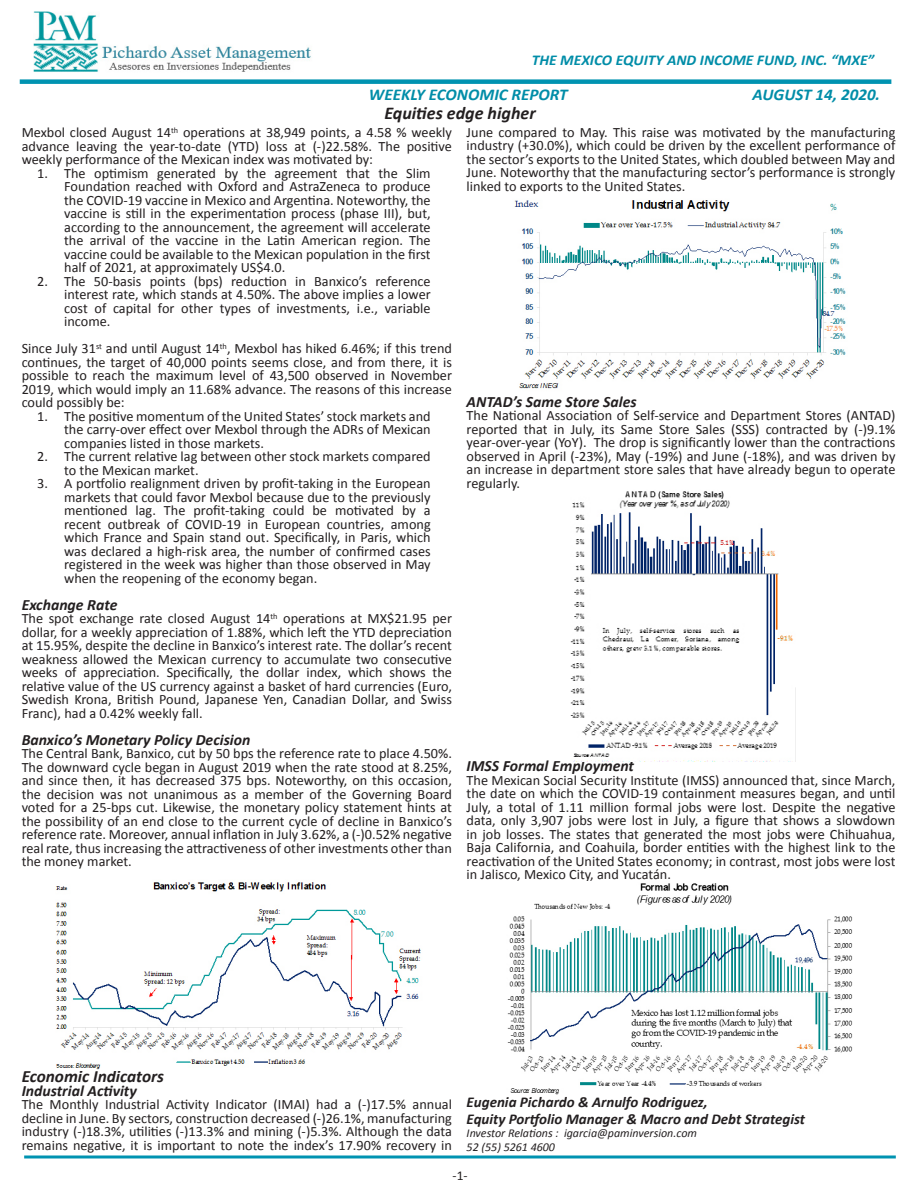
<style>
.page{position:relative;width:918px;height:1188px;background:#fff}
.page>*{position:absolute;margin:0;border:0;box-sizing:border-box;transform-origin:0 0}
.TITULO_DE_GRAFICAS{font:italic 700 18px "Calibri";color:#231f20}
.TITULO_DE_TEXTO{font:italic 700 17.25px "Calibri";color:#231f20}
.TITULO_DE_GRAFICAS-2{font:italic 700 16.5px "Calibri";color:#008da8}
.TITULO_DE_TEXTO-2{font:italic 700 15.75px "Calibri";color:#231f20}
.TITULO_DE_TEXTO-3{font:italic 700 15px "Calibri";color:#231f20}
.TITULO{font:italic 700 15px "Calibri";color:#008da8}
.TITULO_DE_TEXTO-4{font:14.25px/13.5px "Calibri";color:#231f20;text-align:justify}
.MXE{font:14.25px/13.5px "Calibri";color:#231f20;text-align:justify}
.TEXTO{font:13.5px "Calibri";color:#231f20}
.TITULO_DE_TEXTO-5{font:italic 12px "Calibri";color:#231f20}
</style>
<div class="page">
<div style="left:20px;top:79px;width:871px;height:5px;background:#0093b1"></div>
<hr style="left:24px;top:1155px;width:872px;height:3px;background:#0093b1">
<img style="left:33px;top:11px;width:278px;height:61px">
<img style="left:55px;top:882px;width:366px;height:188px">
<img style="left:514px;top:200px;width:332px;height:189px">
<img style="left:507px;top:883px;width:346px;height:212px">
<img style="left:571px;top:491px;width:225px;height:271px">
<p class="TITULO" style="left:532px;top:51px;width:344px">THE MEXICO EQUITY AND INCOME FUND, INC. “MXE”</p>
<p class="TITULO_DE_GRAFICAS" style="left:384px;top:102px;width:153px">Equities edge higher</p>
<p class="TITULO_DE_GRAFICAS-2" style="left:369px;top:84px;width:200px">WEEKLY ECONOMIC REPORT</p>
<p class="TITULO_DE_GRAFICAS-2" style="left:753px;top:84px;width:129px">AUGUST 14, 2020.</p>
<p class="TITULO_DE_TEXTO-4" style="left:22px;top:126px;width:432px">Mexbol closed August 14<sup>th</sup> operations at 38,949 points, a 4.58 % weekly advance leaving the year-to-date (YTD) loss at (-)22.58%. The positive weekly performance of the Mexican index was motivated by:</p>
<p class="MXE" style="left:64px;top:166px;width:368px">The optimism generated by the agreement that the Slim Foundation reached with Oxford and AstraZeneca to produce the COVID-19 vaccine in Mexico and Argentina. Noteworthy, the vaccine is still in the experimentation process (phase III), but, according to the announcement, the agreement will accelerate the arrival of the vaccine in the Latin American region. The vaccine could be available to the Mexican population in the first half of 2021, at approximately US$4.0.</p>
<p class="MXE" style="left:64px;top:274px;width:368px">The 50-basis points (bps) reduction in Banxico’s reference interest rate, which stands at 4.50%. The above implies a lower cost of capital for other types of investments, i.e., variable income.</p>
<p class="TITULO_DE_TEXTO-4" style="left:22px;top:342px;width:432px">Since July 31<sup>st</sup> and until August 14<sup>th</sup>, Mexbol has hiked 6.46%; if this trend continues, the target of 40,000 points seems close, and from there, it is possible to reach the maximum level of 43,500 observed in November 2019, which would imply an 11.68% advance. The reasons of this increase could possibly be:</p>
<p class="MXE" style="left:64px;top:409px;width:368px">The positive momentum of the United States’ stock markets and the carry-over effect over Mexbol through the ADRs of Mexican companies listed in those markets.</p>
<p class="MXE" style="left:64px;top:450px;width:368px">The current relative lag between other stock markets compared to the Mexican market.</p>
<p class="MXE" style="left:64px;top:477px;width:368px">A portfolio realignment driven by profit-taking in the European markets that could favor Mexbol because due to the previously mentioned lag. The profit-taking could be motivated by a recent outbreak of COVID-19 in European countries, among which France and Spain stand out. Specifically, in Paris, which was declared a high-risk area, the number of confirmed cases registered in the week was higher than those observed in May when the reopening of the economy began.</p>
<p class="TITULO_DE_TEXTO-2" style="left:22px;top:595px;width:97px">Exchange Rate</p>
<p class="TITULO_DE_TEXTO-4" style="left:22px;top:612px;width:432px">The spot exchange rate closed August 14<sup>th</sup> operations at MX$21.95 per dollar, for a weekly appreciation of 1.88%, which left the YTD depreciation at 15.95%, despite the decline in Banxico’s interest rate. The dollar’s recent weakness allowed the Mexican currency to accumulate two consecutive weeks of appreciation. Specifically, the dollar index, which shows the relative value of the US currency against a basket of hard currencies (Euro, Swedish Krona, British Pound, Japanese Yen, Canadian Dollar, and Swiss Franc), had a 0.42% weekly fall.</p>
<p class="TITULO_DE_TEXTO-2" style="left:22px;top:730px;width:230px">Banxico’s Monetary Policy Decision</p>
<p class="TITULO_DE_TEXTO-4" style="left:22px;top:747px;width:432px">The Central Bank, Banxico, cut by 50 bps the reference rate to place 4.50%.<br>The downward cycle began in August 2019 when the rate stood at 8.25%, and since then, it has decreased 375 bps. Noteworthy, on this occasion, the decision was not unanimous as a member of the Governing Board voted for a 25-bps cut. Likewise, the monetary policy statement hints at the possibility of an end close to the current cycle of decline in Banxico’s reference rate. Moreover, annual inflation in July 3.62%, a (-)0.52% negative real rate, thus increasing the attractiveness of other investments other than the money market.</p>
<p class="TITULO_DE_TEXTO-4" style="left:467px;top:125px;width:430px">June compared to May. This raise was motivated by the manufacturing industry (+30.0%), which could be driven by the excellent performance of the sector’s exports to the United States, which doubled between May and June. Noteworthy that the manufacturing sector’s performance is strongly linked to exports to the United States.</p>
<p class="TITULO_DE_TEXTO-4" style="left:37px;top:166px;width:12px">1.</p>
<p class="TITULO_DE_TEXTO-4" style="left:37px;top:274px;width:12px">2.</p>
<p class="TITULO_DE_TEXTO-2" style="left:467px;top:392px;width:171px">ANTAD’s Same Store Sales</p>
<p class="TITULO_DE_TEXTO-4" style="left:467px;top:409px;width:430px">The National Association of Self-service and Department Stores (ANTAD) reported that in July, its Same Store Sales (SSS) contracted by (-)9.1% year-over-year (YoY). The drop is significantly lower than the contractions observed in April (-23%), May (-19%) and June (-18%), and was driven by an increase in department store sales that have already begun to operate regularly.</p>
<p class="TITULO_DE_TEXTO-4" style="left:37px;top:409px;width:12px">1.</p>
<p class="TITULO_DE_TEXTO-4" style="left:37px;top:443px;width:12px;line-height:27px">2.<br>3.</p>
<p class="TITULO_DE_TEXTO-2" style="left:467px;top:756px;width:169px">IMSS Formal Employment</p>
<p class="TITULO_DE_TEXTO-4" style="left:467px;top:773px;width:430px">The Mexican Social Security Institute (IMSS) announced that, since March, the date on which the COVID-19 containment measures began, and until July, a total of 1.11 million formal jobs were lost. Despite the negative data, only 3,907 jobs were lost in July, a figure that shows a slowdown in job losses. The states that generated the most jobs were Chihuahua, Baja California, and Coahuila, border entities with the highest link to the reactivation of the United States economy; in contrast, most jobs were lost in Jalisco, Mexico City, and Yucatán.</p>
<p class="TITULO_DE_TEXTO" style="left:22px;top:1066px;width:144px">Economic Indicators</p>
<p class="TITULO_DE_TEXTO-2" style="left:22px;top:1081px;width:117px">Industrial Activity</p>
<p class="TITULO_DE_TEXTO-4" style="left:22px;top:1098px;width:432px">The Monthly Industrial Activity Indicator (IMAI) had a (-)17.5% annual decline in June. By sectors, construction decreased (-)26.1%, manufacturing industry (-)18.3%, utilities (-)13.3% and mining (-)5.3%. Although the data remains negative, it is important to note the index’s 17.90% recovery in</p>
<p class="TITULO_DE_TEXTO-3" style="left:467px;top:1093px;width:243px">Eugenia Pichardo &amp; Arnulfo Rodriguez,</p>
<p class="TITULO_DE_TEXTO-3" style="left:467px;top:1109px;width:340px">Equity Portfolio Manager &amp; Macro and Debt Strategist</p>
<p class="TITULO_DE_TEXTO-5" style="left:467px;top:1125px;width:232px">Investor Relations : igarcia@paminversion.com</p>
<p class="TITULO_DE_TEXTO-5" style="left:467px;top:1139px;width:90px">52 (55) 5261 4600</p>
<p class="TEXTO" style="left:453px;top:1167px;width:17px">-1-</p>
</div>
